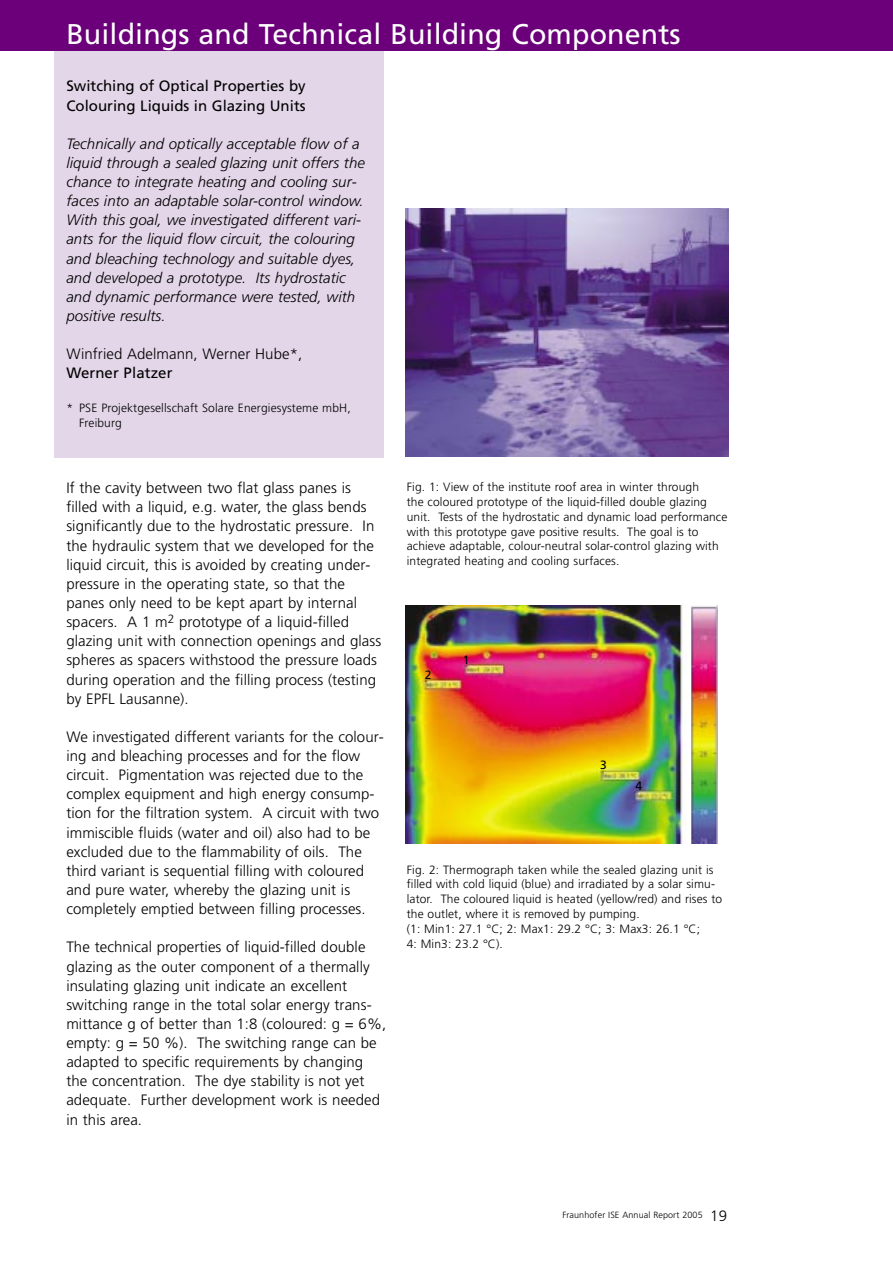
<style>
.page{position:relative;width:893px;height:1262px;background:#fff}
.page>*{position:absolute;margin:0;border:0;box-sizing:border-box;transform-origin:0 0}
.t1{font:28.5px "Frutiger";letter-spacing:.005em;color:#fff}
.t2{font:300 15px/19px "Frutiger";letter-spacing:.005em;color:#000}
.t3{font:italic 300 15px/19.2px "Frutiger";letter-spacing:.005em;color:#000}
.t4{font:15px/19.2px "Frutiger";color:#000}
.t5{font:300 12px/14.9px "Frutiger";letter-spacing:.01em;color:#000}
.t6{font:12px "Frutiger";color:#000}
.t7{font:300 9px "Frutiger";letter-spacing:.01em;color:#000}
.s1{font-size:15px;color:#fff}
.s2{font-size:15px}
</style>
<div class="page">
<div style="left:54px;top:4px;width:330px;height:453px;background:#e3d6e8"></div>
<div style="left:0;top:0;width:892px;height:51px;background:#6b007a"></div>
<img style="left:405px;top:208px;width:323px;height:249px">
<img style="left:405px;top:606px;width:281px;height:237px">
<img style="left:691px;top:606px;width:27px;height:237px">
<h1 class="t1" style="left:66px;top:23px;width:616px">Buildings and Technical Building Components</h1>
<p class="t4" style="left:66px;top:78px;width:241px">Switching of Optical Properties by<br>Colouring Liquids in Glazing Units</p>
<p class="t3" style="left:66px;top:135px;width:300px">Technically and optically acceptable flow of a liquid through a sealed glazing unit offers the chance to integrate heating and cooling sur&shy;faces into an adaptable solar-control window.<br>With this goal, we investigated different vari&shy;ants for the liquid flow circuit, the colouring and bleaching technology and suitable dyes, and developed a prototype. Its hydrostatic and dynamic performance were tested, with positive results.</p>
<p class="t2" style="left:66px;top:346px;width:237px">Winfried Adelmann, Werner Hube*,</p>
<p class="t4" style="left:66px;top:365px;width:108px">Werner Platzer</p>
<p class="t5" style="left:79px;top:402px;width:273px;text-indent:-13px">* PSE Projektgesellschaft Solare Energiesysteme mbH,<br>Freiburg</p>
<p class="t2" style="left:66px;top:479px;width:316px">If the cavity between two flat glass panes is filled with a liquid, e.g. water, the glass bends significantly due to the hydrostatic pressure. In the hydraulic system that we developed for the liquid circuit, this is avoided by creating under&shy;pressure in the operating state, so that the panes only need to be kept apart by internal spacers. A 1 m<sup>2</sup> prototype of a liquid-filled glazing unit with connection openings and glass spheres as spacers withstood the pressure loads during operation and the filling process (testing by EPFL Lausanne).</p>
<p class="t2" style="left:66px;top:728px;width:319px">We investigated different variants for the colour&shy;ing and bleaching processes and for the flow circuit. Pigmentation was rejected due to the complex equipment and high energy consump&shy;tion for the filtration system. A circuit with two immiscible fluids (water and oil) also had to be excluded due to the flammability of oils. The third variant is sequential filling with coloured and pure water, whereby the glazing unit is completely emptied between filling processes.</p>
<p class="t2" style="left:66px;top:938px;width:321px">The technical properties of liquid-filled double glazing as the outer component of a thermally insulating glazing unit indicate an excellent switching range in the total solar energy trans&shy;mittance g of better than 1:8 (coloured: g = 6%, empty: g = 50 %). The switching range can be adapted to specific requirements by changing the concentration. The dye stability is not yet adequate. Further development work is needed in this area.</p>
<p class="t5" style="left:407px;top:480px;width:322px">Fig. 1: View of the institute roof area in winter through<br>the coloured prototype of the liquid-filled double glazing unit. Tests of the hydrostatic and dynamic load performance with this prototype gave positive results. The goal is to achieve adaptable, colour-neutral solar-control glazing with integrated heating and cooling surfaces.</p>
<p class="t6" style="left:425px;top:670px;width:8px">2</p>
<p class="t6" style="left:463px;top:654px;width:8px">1</p>
<p class="t6" style="left:600px;top:760px;width:8px">3</p>
<p class="t6" style="left:635px;top:781px;width:8px">4</p>
<p class="t5" style="left:407px;top:863px;width:317px">Fig. 2: Thermograph taken while the sealed glazing unit is filled with cold liquid (blue) and irradiated by a solar simu&shy;lator. The coloured liquid is heated (yellow/red) and rises to the outlet, where it is removed by pumping.<br>(1: Min1: 27.1 °C; 2: Max1: 29.2 °C; 3: Max3: 26.1 °C;<br>4: Min3: 23.2 °C).</p>
<p class="t7" style="left:562px;top:1211px;width:166px">Fraunhofer ISE Annual Report 2005<span class="s1">–</span><span class="s2">19</span></p>
</div>
